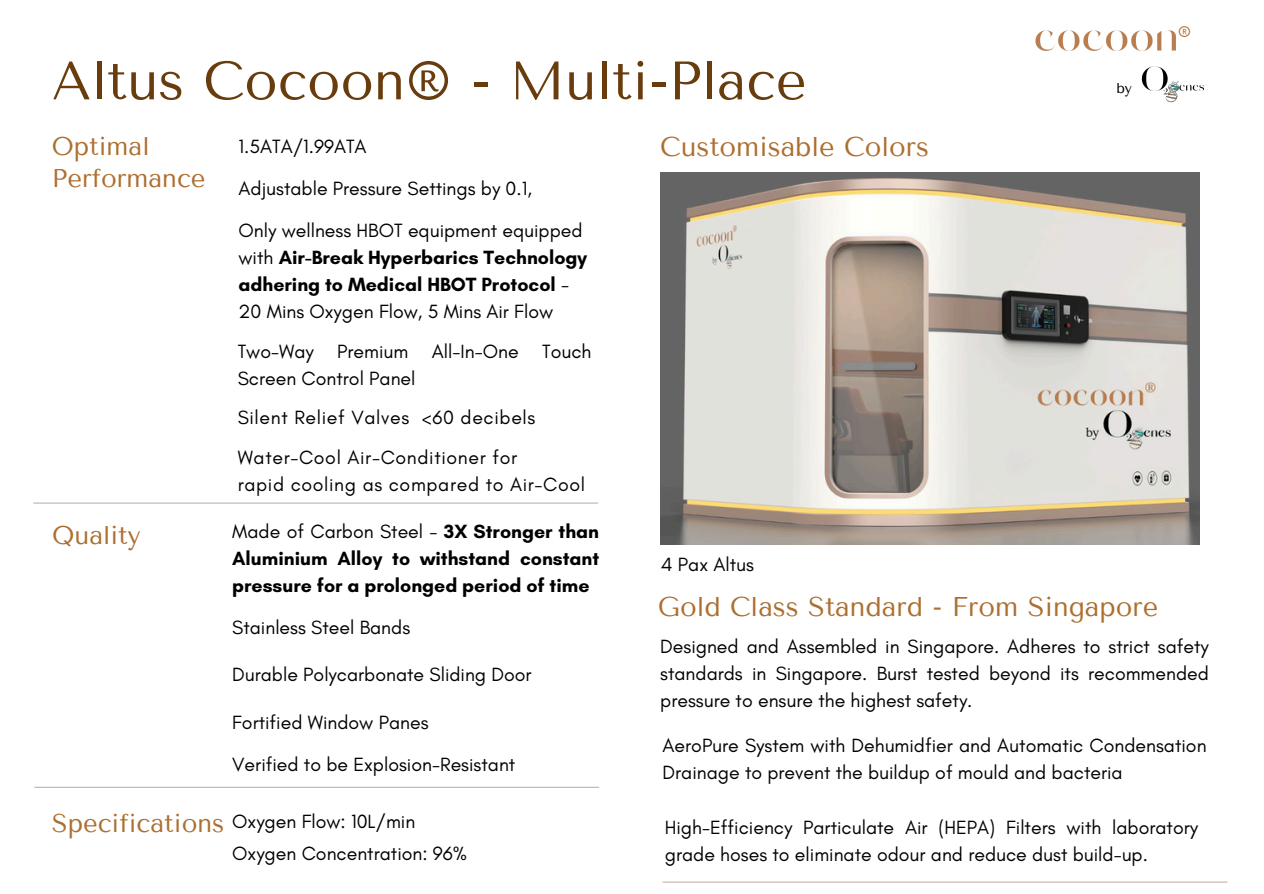
<style>
.page{position:relative;width:1264px;height:894px;background:#fff}
.page>*{position:absolute;margin:0;border:0;box-sizing:border-box;transform-origin:0 0}
.t1{font:54px "Tenor Sans";color:#693c0e}
.t2{font:27px "Tenor Sans";color:#ad6f30}
.t3{font:25.5px/31.5px "Tenor Sans";color:#ad6f30}
.t4{font:19.5px/27px "Glacial Indifference";color:#000}
.t5{font:700 19.5px/27px "Glacial Indifference";color:#000;text-align:justify}
.t6{font:19.5px "Glacial Indifference";letter-spacing:.035em;color:#000}
.t7{font:17.1px "Glacial Indifference";color:#ad6f30}
.t8{font:14.1px "Tenor Sans";color:#000}
.s1{font-weight:400}
</style>
<div class="page">
<img style="left:1035px;top:30px;width:141px;height:21px">
<img style="left:1141px;top:66px;width:63px;height:37px">
<hr style="left:33px;top:502px;width:565px;height:1px;background:#bfb6a6">
<hr style="left:34px;top:786px;width:565px;height:1px;background:#bfb6a6">
<hr style="left:662px;top:881px;width:565px;height:1px;background:#bfb6a6">
<img style="left:661px;top:172px;width:537px;height:372px">
<h3 class="t1" style="left:52px;top:50px;width:756px">Altus Cocoon® - Multi-Place</h3>
<p class="t3" style="left:52px;top:131px;width:155px">Optimal<br>Performance</p>
<p class="t4" style="left:238px;top:132px;width:130px">1.5ATA/1.99ATA</p>
<p class="t2" style="left:660px;top:131px;width:270px">Customisable Colors</p>
<p class="t4" style="left:238px;top:175px;width:295px">Adjustable Pressure Settings by 0.1,</p>
<p class="t5" style="left:238px;top:217px;width:350px;text-align:left"><span class="s1">Only wellness HBOT equipment equipped with</span> Air-Break Hyperbarics Technology adhering to Medical HBOT Protocol <span class="s1">-</span></p>
<p class="t4" style="left:238px;top:298px;width:316px">20 Mins Oxygen Flow, 5 Mins Air Flow</p>
<p class="t4" style="left:238px;top:337px;width:355px">Two-Way Premium All-In-One Touch<br>Screen Control Panel</p>
<p class="t6" style="left:238px;top:405px;width:299px">Silent Relief Valves &lt;60 decibels</p>
<p class="t6" style="left:238px;top:445px;width:281px">Water-Cool Air-Conditioner for</p>
<p class="t6" style="left:238px;top:472px;width:349px">rapid cooling as compared to Air-Cool</p>
<p class="t8" style="left:1116px;top:80px;width:17px">by</p>
<p class="t3" style="left:52px;top:520px;width:90px">Quality</p>
<h2 class="t5" style="left:232px;top:517px;width:368px"><span class="s1">Made of Carbon Steel -</span> 3X Stronger than Aluminium Alloy to withstand constant pressure for a prolonged period of time</h2>
<p class="t4" style="left:232px;top:613px;width:179px">Stainless Steel Bands</p>
<p class="t4" style="left:661px;top:550px;width:95px">4 Pax Altus</p>
<p class="t2" style="left:658px;top:591px;width:502px">Gold Class Standard - From Singapore</p>
<h1 class="t7" style="left:1178px;top:22px;width:14px">®</h1>
<p class="t4" style="left:232px;top:660px;width:301px">Durable Polycarbonate Sliding Door</p>
<h2 class="t4" style="left:232px;top:708px;width:198px">Fortified Window Panes</h2>
<p class="t3" style="left:52px;top:807px;width:174px">Specifications</p>
<h2 class="t4" style="left:232px;top:750px;width:285px">Verified to be Explosion-Resistant</h2>
<p class="t4" style="left:232px;top:807px;width:185px">Oxygen Flow: 10L/min</p>
<h2 class="t4" style="left:232px;top:839px;width:236px">Oxygen Concentration: 96%</h2>
<p class="t4" style="left:660px;top:632px;width:550px;text-align:justify">Designed and Assembled in Singapore. Adheres to strict safety standards in Singapore. Burst tested beyond its recommended pressure to ensure the highest safety.</p>
<p class="t4" style="left:662px;top:731px;width:545px">AeroPure System with Dehumidfier and Automatic Condensation<br>Drainage to prevent the buildup of mould and bacteria</p>
<p class="t4" style="left:664px;top:813px;width:535px">High-Efficiency Particulate Air (HEPA) Filters with laboratory grade hoses to eliminate odour and reduce dust build-up.</p>
</div>
